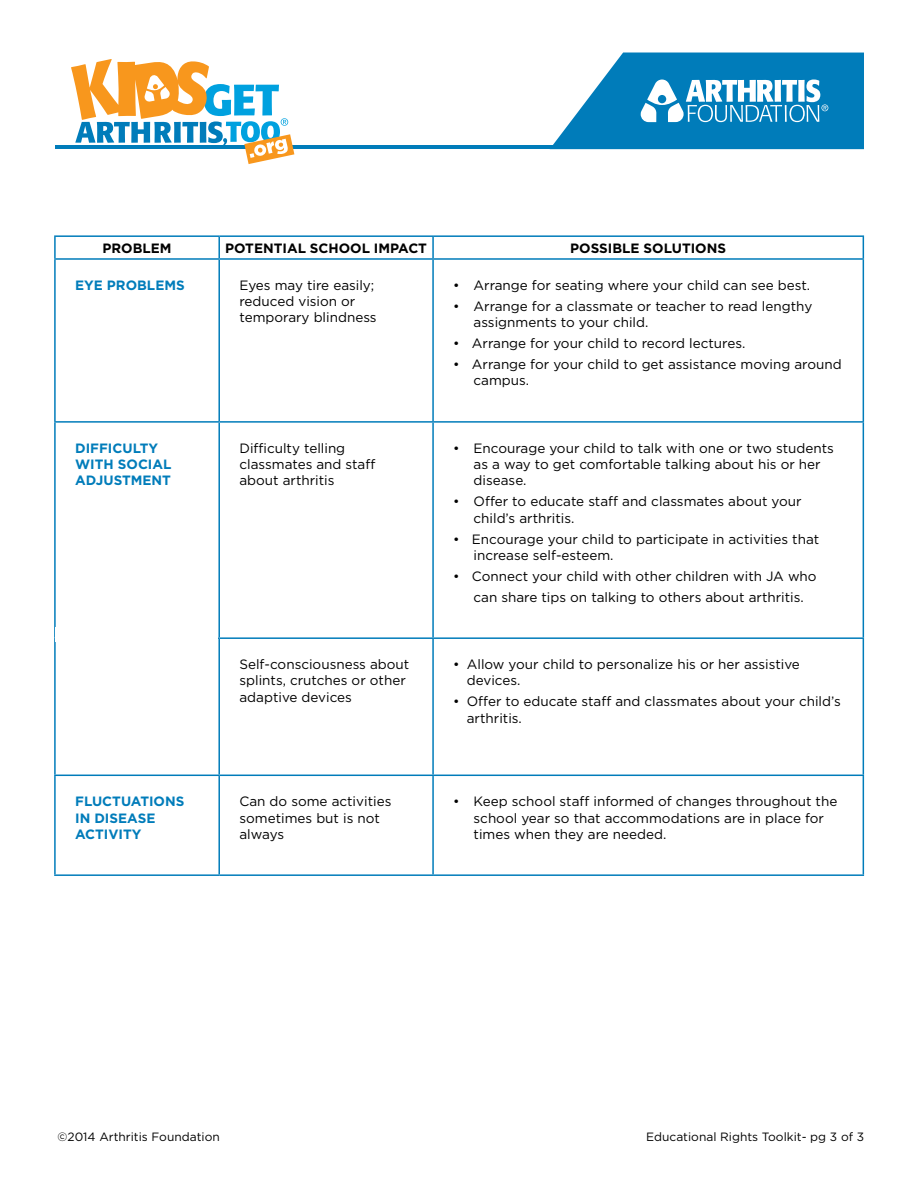
<style>
.page{position:relative;width:918px;height:1188px;background:#fff}
.page>*{position:absolute;margin:0;border:0;box-sizing:border-box;transform-origin:0 0}
.t1{font:13.5px/16.2px "Gotham";color:#000}
.t2{font:700 13.5px/16.2px "Gotham";color:#007cba}
.t3{font:700 13.5px "Gotham";color:#000}
.t4{font:12px "Gotham";color:#000}
</style>
<div class="page">
<hr style="left:54px;top:258px;width:165px;height:2px;background:#007cba">
<hr style="left:219px;top:258px;width:214px;height:2px;background:#007cba">
<hr style="left:433px;top:258px;width:431px;height:2px;background:#007cba">
<hr style="left:54px;top:235px;width:165px;height:2px;background:#007cba">
<hr style="left:54px;top:237px;width:2px;height:21px;background:#007cba">
<hr style="left:219px;top:235px;width:214px;height:2px;background:#007cba">
<hr style="left:218px;top:237px;width:2px;height:21px;background:#007cba">
<hr style="left:433px;top:235px;width:431px;height:2px;background:#007cba">
<hr style="left:432px;top:237px;width:2px;height:21px;background:#007cba">
<svg style="left:863px;top:237px;width:1px;height:21px"></svg>
<hr style="left:54px;top:260px;width:2px;height:161px;background:#007cba">
<hr style="left:218px;top:260px;width:2px;height:161px;background:#007cba">
<hr style="left:432px;top:260px;width:2px;height:161px;background:#007cba">
<hr style="left:863px;top:260px;width:1px;height:161px;background:#007cba">
<hr style="left:54px;top:421px;width:165px;height:2px;background:#007cba">
<hr style="left:54px;top:423px;width:2px;height:214px;background:#007cba">
<hr style="left:219px;top:421px;width:214px;height:2px;background:#007cba">
<hr style="left:218px;top:423px;width:2px;height:214px;background:#007cba">
<hr style="left:433px;top:421px;width:431px;height:2px;background:#007cba">
<hr style="left:432px;top:423px;width:2px;height:214px;background:#007cba">
<hr style="left:863px;top:423px;width:1px;height:214px;background:#007cba">
<hr style="left:54px;top:637px;width:165px;height:2px;background:#007cba">
<hr style="left:219px;top:637px;width:214px;height:2px;background:#007cba">
<hr style="left:433px;top:637px;width:431px;height:2px;background:#007cba">
<hr style="left:54px;top:639px;width:2px;height:136px;background:#007cba">
<hr style="left:218px;top:639px;width:2px;height:136px;background:#007cba">
<hr style="left:432px;top:639px;width:2px;height:136px;background:#007cba">
<hr style="left:863px;top:639px;width:1px;height:136px;background:#007cba">
<hr style="left:54px;top:775px;width:165px;height:1px;background:#007cba">
<hr style="left:54px;top:776px;width:2px;height:98px;background:#007cba">
<hr style="left:219px;top:775px;width:214px;height:1px;background:#007cba">
<hr style="left:218px;top:776px;width:2px;height:98px;background:#007cba">
<hr style="left:433px;top:775px;width:431px;height:1px;background:#007cba">
<hr style="left:432px;top:776px;width:2px;height:98px;background:#007cba">
<hr style="left:863px;top:776px;width:1px;height:98px;background:#007cba">
<hr style="left:54px;top:874px;width:165px;height:2px;background:#007cba">
<hr style="left:219px;top:874px;width:214px;height:2px;background:#007cba">
<hr style="left:433px;top:874px;width:431px;height:2px;background:#007cba">
<div style="left:56px;top:627px;width:162px;height:14px;background:#fff"></div>
<hr style="left:56px;top:145px;width:808px;height:4px;background:#007cba">
<svg style="left:71px;top:59px;width:223px;height:105px"></svg>
<svg style="left:553px;top:53px;width:311px;height:92px"></svg>
<p class="t3" style="left:103px;top:240px;width:71px">PROBLEM</p>
<p class="t3" style="left:225px;top:240px;width:203px">POTENTIAL SCHOOL IMPACT</p>
<p class="t3" style="left:570px;top:240px;width:47px">POSSIBLE</p>
<p class="t3" style="left:644px;top:240px;width:48px">SOLUTION</p>
<p class="t3" style="left:717px;top:240px;width:10px">S</p>
<p class="t2" style="left:75px;top:277px;width:43px">EYE PROBLEM</p>
<p class="t2" style="left:176px;top:277px;width:10px">S</p>
<p class="t1" style="left:239px;top:277px;width:139px">Eyes may tire easily; reduced vision or temporary blindness</p>
<p class="t1" style="left:453px;top:277px;width:358px">• Arrange for seating where your child can see best.</p>
<p class="t1" style="left:474px;top:298px;width:340px;text-indent:-20px">• Arrange for a classmate or teacher to read lengthy assignments to your child.</p>
<p class="t1" style="left:453px;top:335px;width:294px">• Arrange for your child to record lectures.</p>
<p class="t1" style="left:474px;top:356px;width:370px;text-indent:-20px">• Arrange for your child to get assistance moving around campus.</p>
<p class="t2" style="left:75px;top:440px;width:84px">DIFFICULTY<br>WITH SOCIAL<br>ADJUSTMENT</p>
<p class="t1" style="left:239px;top:440px;width:137px">Difficulty telling classmates and staff about arthritis</p>
<p class="t1" style="left:474px;top:440px;width:362px;text-indent:-20px">• Encourage your child to talk with one or two students as a way to get comfortable talking about his or her disease.</p>
<p class="t1" style="left:474px;top:493px;width:330px;text-indent:-20px">• Offer to educate staff and classmates about your child’s arthritis.</p>
<p class="t1" style="left:474px;top:531px;width:347px;text-indent:-20px">• Encourage your child to participate in activities that increase self-esteem.</p>
<p class="t1" style="left:453px;top:565px;width:365px;line-height:21px;text-align:center">• Connect your child with other children with JA who can share tips on talking to others about arthritis.</p>
<p class="t2" style="left:75px;top:793px;width:110px">FLUCTUATIONS<br>IN DISEASE<br>ACTIVIT</p>
<p class="t2" style="left:132px;top:826px;width:11px">Y</p>
<p class="t1" style="left:239px;top:656px;width:171px">Self-consciousness about splints, crutches or other adaptive devices</p>
<p class="t1" style="left:467px;top:656px;width:335px;text-indent:-14px">• Allow your child to personalize his or her assistive devices.</p>
<p class="t1" style="left:467px;top:694px;width:375px;text-indent:-14px">• Offer to educate staff and classmates about your child’s arthritis.</p>
<p class="t1" style="left:239px;top:793px;width:153px">Can do some activities sometimes but is not always</p>
<p class="t1" style="left:474px;top:793px;width:365px;text-indent:-20px">• Keep school staff informed of changes throughout the school year so that accommodations are in place for times when they are needed.</p>
<p class="t4" style="left:58px;top:1130px;width:164px">©2014 Arthritis Foundation</p>
<p class="t4" style="left:646px;top:1130px;width:219px">Educational Rights Toolkit- pg 3 of 3</p>
</div>
